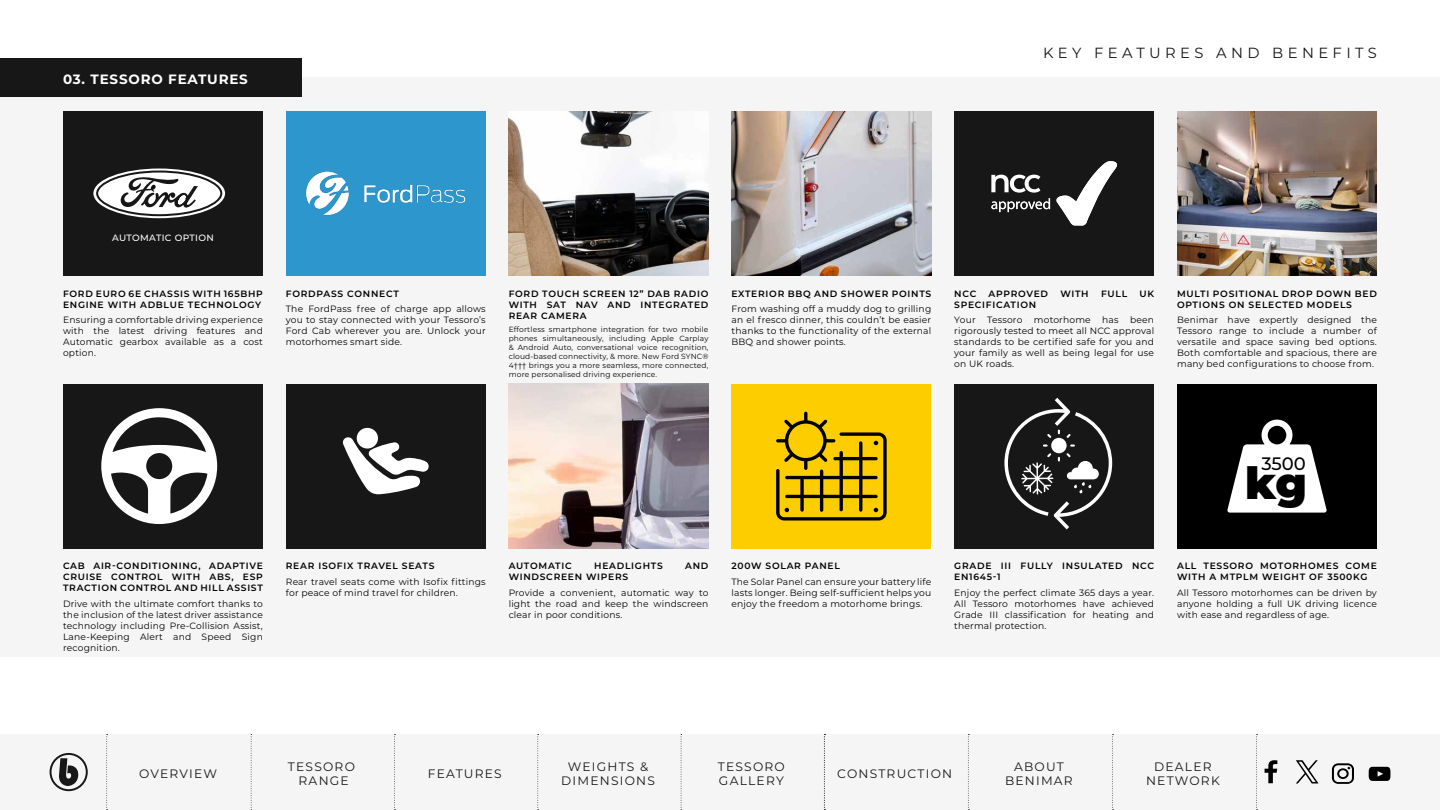
<style>
.page{position:relative;width:1440px;height:810px;background:#fff}
.page>*{position:absolute;margin:0;border:0;box-sizing:border-box;transform-origin:0 0}
.t1{font:900 44.25px "Montserrat";color:#000}
.t2{font:500 18px "Montserrat";color:#000}
.t3{font:14.7px "Montserrat";letter-spacing:.3em;color:#171717}
.t4{font:700 13.5px "Montserrat";letter-spacing:.06em;color:#fff}
.t5{font:12.23px/14.7px "Montserrat";letter-spacing:.1em;color:#171717;text-align:center}
.t6{font:9.15px/10.9px "Montserrat";letter-spacing:.02em;color:#000;text-align:justify}
.t7{font:600 9.15px/10.9px "Montserrat";letter-spacing:.08em;color:#000}
.t8{font:500 9.15px "Montserrat";letter-spacing:.04em;color:#fff}
.t9{font:7.5px/9px "Montserrat";letter-spacing:.02em;color:#000;text-align:justify}
</style>
<div class="page">
<div style="left:0;top:734px;width:1440px;height:76px;background:#f5f5f5"></div>
<svg style="left:58px;top:758px;width:21px;height:28px"></svg>
<div style="left:50px;top:753px;width:38px;height:38px;border:2px solid #171717;border-radius:50%"></div>
<svg style="left:106px;top:734px;width:2px;height:76px"></svg>
<svg style="left:251px;top:734px;width:1px;height:76px"></svg>
<svg style="left:394px;top:734px;width:1px;height:76px"></svg>
<svg style="left:537px;top:734px;width:2px;height:76px"></svg>
<svg style="left:681px;top:734px;width:1px;height:76px"></svg>
<svg style="left:1369px;top:767px;width:21px;height:14px"></svg>
<svg style="left:1332px;top:763px;width:22px;height:21px"></svg>
<svg style="left:1265px;top:760px;width:12px;height:23px"></svg>
<svg style="left:1296px;top:760px;width:23px;height:24px"></svg>
<svg style="left:824px;top:734px;width:1px;height:76px"></svg>
<svg style="left:968px;top:734px;width:1px;height:76px"></svg>
<svg style="left:1112px;top:734px;width:2px;height:76px"></svg>
<svg style="left:1256px;top:734px;width:2px;height:76px"></svg>
<div style="left:0;top:77px;width:1440px;height:579px;background:#f5f5f5"></div>
<div style="left:0;top:58px;width:302px;height:38px;background:#171717"></div>
<div style="left:63px;top:111px;width:200px;height:165px;background:#171717"></div>
<div style="left:286px;top:111px;width:200px;height:165px;background:#2d96cd"></div>
<img style="left:509px;top:111px;width:199px;height:165px">
<div style="left:954px;top:111px;width:200px;height:165px;background:#171717"></div>
<img style="left:1177px;top:111px;width:200px;height:165px">
<svg style="left:1056px;top:161px;width:61px;height:65px"></svg>
<svg style="left:991px;top:175px;width:59px;height:37px"></svg>
<div style="left:63px;top:384px;width:200px;height:164px;background:#171717"></div>
<div style="left:286px;top:384px;width:200px;height:164px;background:#171717"></div>
<div style="left:954px;top:384px;width:200px;height:164px;background:#171717"></div>
<div style="left:1177px;top:384px;width:200px;height:164px;background:#000"></div>
<div style="left:732px;top:384px;width:199px;height:164px;background:#fecd00"></div>
<svg style="left:101px;top:408px;width:116px;height:116px"></svg>
<div style="left:357px;top:428px;width:21px;height:21px;background:#fff;border-radius:50%"></div>
<svg style="left:342px;top:437px;width:87px;height:57px"></svg>
<svg style="left:776px;top:412px;width:111px;height:109px"></svg>
<svg style="left:1004px;top:398px;width:108px;height:131px"></svg>
<img style="left:732px;top:111px;width:199px;height:165px">
<svg style="left:93px;top:169px;width:132px;height:49px"></svg>
<img style="left:509px;top:384px;width:199px;height:164px">
<svg style="left:1227px;top:420px;width:100px;height:93px"></svg>
<img style="left:305px;top:171px;width:161px;height:45px">
<h3 class="t4" style="left:63px;top:69px;width:186px">03. TESSORO FEATURES</h3>
<h3 class="t3" style="left:1043px;top:43px;width:335px">KEY FEATURES AND BENEFITS</h3>
<p class="t8" style="left:112px;top:231px;width:103px">AUTOMATIC OPTION</p>
<p class="t7" style="left:63px;top:287px;width:201px">FORD EURO 6E CHASSIS WITH 165BHP<br>ENGINE WITH ADBLUE TECHNOLOGY</p>
<p class="t6" style="left:63px;top:314px;width:201px">Ensuring a comfortable driving experience with the latest driving features and Automatic gearbox available as a cost option.</p>
<p class="t7" style="left:286px;top:287px;width:114px">FORDPASS CONNECT</p>
<p class="t6" style="left:286px;top:303px;width:201px">The FordPass free of charge app allows you to stay connected with your Tessoro’s Ford Cab wherever you are. Unlock your motorhomes smart side.</p>
<p class="t7" style="left:509px;top:287px;width:201px;text-align:justify">FORD TOUCH SCREEN 12” DAB RADIO WITH SAT NAV AND INTEGRATED REAR CAMERA</p>
<p class="t9" style="left:509px;top:325px;width:201px">Effortless smartphone integration for two mobile phones simultaneously, including Apple Carplay &amp; Android Auto, conversational voice recognition, cloud-based connectivity, &amp; more. New Ford SYNC® 4††† brings you a more seamless, more connected, more personalised driving experience.</p>
<p class="t7" style="left:732px;top:287px;width:201px">EXTERIOR BBQ AND SHOWER POINTS</p>
<p class="t6" style="left:732px;top:303px;width:201px">From washing off a muddy dog to grilling an el fresco dinner, this couldn’t be easier thanks to the functionality of the external BBQ and shower points.</p>
<p class="t7" style="left:954px;top:287px;width:24px">NCC</p>
<p class="t7" style="left:989px;top:287px;width:61px">APPROVED</p>
<p class="t7" style="left:1060px;top:287px;width:30px">WITH</p>
<p class="t7" style="left:1101px;top:287px;width:28px">FULL</p>
<p class="t7" style="left:1140px;top:287px;width:16px">UK</p>
<p class="t7" style="left:954px;top:298px;width:84px">SPECIFICATION</p>
<p class="t6" style="left:954px;top:314px;width:23px">Your</p>
<p class="t6" style="left:987px;top:314px;width:37px">Tessoro</p>
<p class="t6" style="left:1034px;top:314px;width:58px">motorhome</p>
<p class="t6" style="left:1102px;top:314px;width:18px">has</p>
<p class="t6" style="left:954px;top:314px;width:201px;text-indent:176px">been rigorously tested to meet all NCC approval standards to be certified safe for you and your family as well as being legal for use on UK roads.</p>
<p class="t7" style="left:1177px;top:287px;width:201px">MULTI POSITIONAL DROP DOWN BED<br>OPTIONS ON SELECTED MODELS</p>
<p class="t6" style="left:1177px;top:314px;width:201px">Benimar have expertly designed the Tessoro range to include a number of versatile and space saving bed options.<br>Both comfortable and spacious, there are many bed configurations to choose from.</p>
<p class="t7" style="left:63px;top:560px;width:201px;text-align:justify">CAB AIR-CONDITIONING, ADAPTIVE CRUISE CONTROL WITH ABS, ESP TRACTION CONTROL AND HILL ASSIST</p>
<p class="t6" style="left:63px;top:598px;width:201px">Drive with the ultimate comfort thanks to the inclusion of the latest driver assistance technology including Pre-Collision Assist, Lane-Keeping Alert and Speed Sign recognition.</p>
<p class="t7" style="left:286px;top:560px;width:150px">REAR ISOFIX TRAVEL SEATS</p>
<p class="t6" style="left:286px;top:576px;width:201px">Rear travel seats come with Isofix fittings for peace of mind travel for children.</p>
<p class="t7" style="left:509px;top:560px;width:65px">AUTOMATIC</p>
<p class="t7" style="left:594px;top:560px;width:70px">HEADLIGHTS</p>
<p class="t7" style="left:685px;top:560px;width:25px">AND</p>
<p class="t7" style="left:509px;top:571px;width:121px">WINDSCREEN WIPERS</p>
<p class="t6" style="left:509px;top:587px;width:201px">Provide a convenient, automatic way to light the road and keep the windscreen clear in poor conditions.</p>
<p class="t7" style="left:732px;top:560px;width:110px">200W SOLAR PANEL</p>
<p class="t6" style="left:732px;top:576px;width:201px">The Solar Panel can ensure your battery life lasts longer. Being self-sufficient helps you enjoy the freedom a motorhome brings.</p>
<p class="t7" style="left:954px;top:560px;width:201px">GRADE III FULLY INSULATED NCC<br>EN1645-1</p>
<p class="t6" style="left:954px;top:587px;width:201px">Enjoy the perfect climate 365 days a year.<br>All Tessoro motorhomes have achieved Grade III classification for heating and thermal protection.</p>
<h2 class="t2" style="left:1261px;top:451px;width:46px">3500</h2>
<h1 class="t1" style="left:1245px;top:450px;width:63px">kg</h1>
<p class="t7" style="left:1177px;top:560px;width:201px">ALL TESSORO MOTORHOMES COME<br>WITH A MTPLM WEIGHT OF 3500KG</p>
<p class="t6" style="left:1177px;top:587px;width:201px">All Tessoro motorhomes can be driven by anyone holding a full UK driving licence with ease and regardless of age.</p>
<h3 class="t5" style="left:139px;top:766px;width:79px">OVERVIEW</h3>
<h3 class="t5" style="left:288px;top:759px;width:69px">TESSORO<br>RANGE</h3>
<h3 class="t5" style="left:428px;top:766px;width:76px">FEATURES</h3>
<h3 class="t5" style="left:561px;top:759px;width:95px">WEIGHTS &amp;<br>DIMENSIONS</h3>
<h3 class="t5" style="left:718px;top:759px;width:69px;text-align:left">TESSORO<br>GALLERY</h3>
<h3 class="t5" style="left:837px;top:766px;width:117px">CONSTRUCTION</h3>
<h3 class="t5" style="left:1005px;top:759px;width:69px">ABOUT<br>BENIMAR</h3>
<h3 class="t5" style="left:1146px;top:759px;width:75px">DEALER<br>NETWORK</h3>
</div>
